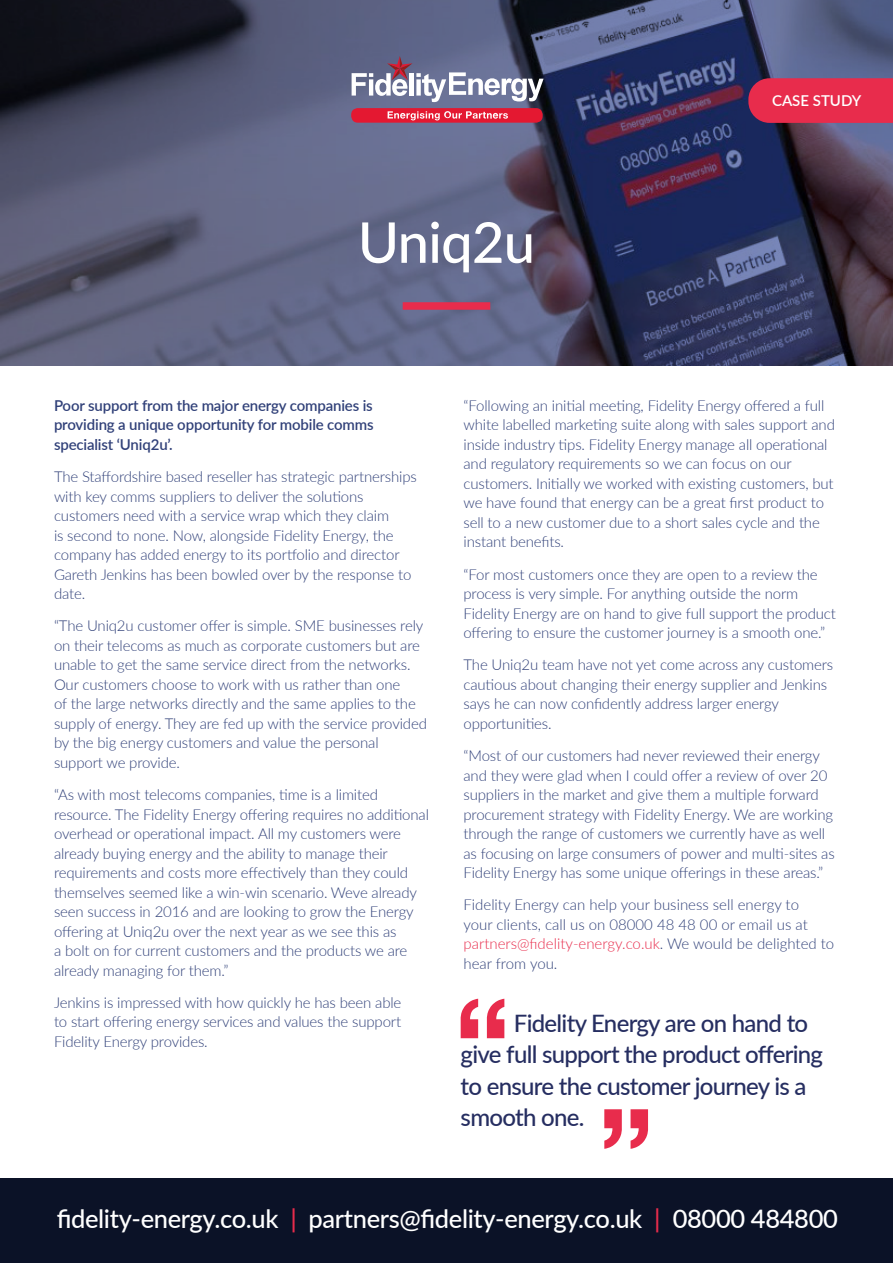
<style>
.page{position:relative;width:893px;height:1263px;background:#fff}
.page>*{position:absolute;margin:0;border:0;box-sizing:border-box;transform-origin:0 0}
.t1{font:500 56.25px "Lato";letter-spacing:-.015em;color:#fff}
.t2{font:500 25.5px "Lato";letter-spacing:-.015em;color:#fff}
.t3{font:500 24px/31.5px "Lato";letter-spacing:-.03em;color:#262e61}
.t4{font:300 15px/19.5px "Lato";letter-spacing:-.01em;color:#314179}
.t5{font:600 15px/19.5px "Lato";letter-spacing:-.01em;color:#314179;text-align:justify}
.t6{font:600 15px "Lato";color:#fff}
.s1{color:#e82c4c}
</style>
<div class="page">
<svg style="left:461px;top:999px;width:43px;height:39px"></svg>
<svg style="left:604px;top:1109px;width:44px;height:40px"></svg>
<svg style="left:0;top:0;width:893px;height:366px;background:#494d6b"></svg>
<div style="left:0;top:1179px;width:893px;height:84px;background:#0b1227"></div>
<svg style="left:748px;top:78px;width:145px;height:45px;background:#e02c4c"></svg>
<div style="left:351px;top:108px;width:192px;height:15px;background:#e41831;border-radius:7px"></div>
<svg style="left:388px;top:111px;width:120px;height:9px"></svg>
<svg style="left:352px;top:56px;width:192px;height:46px"></svg>
<div style="left:403px;top:302px;width:87px;height:8px;background:#e82c4c"></div>
<h1 class="t1" style="left:358px;top:202px;width:179px">Uniq2u</h1>
<p class="t6" style="left:772px;top:89px;width:91px">CASE STUDY</p>
<p class="t5" style="left:54px;top:395px;width:321px">Poor support from the major energy companies is providing a unique opportunity for mobile comms specialist ‘Uniq2u’.</p>
<p class="t4" style="left:54px;top:466px;width:364px">The Staffordshire based reseller has strategic partnerships with key comms suppliers to deliver the solutions customers need with a service wrap which they claim<br>is second to none. Now, alongside Fidelity Energy, the company has added energy to its portfolio and director Gareth Jenkins has been bowled over by the response to date.</p>
<p class="t4" style="left:54px;top:616px;width:374px">“The Uniq2u customer offer is simple. SME businesses rely on their telecoms as much as corporate customers but are unable to get the same service direct from the networks.<br>Our customers choose to work with us rather than one<br>of the large networks directly and the same applies to the supply of energy. They are fed up with the service provided by the big energy customers and value the personal support we provide.</p>
<p class="t4" style="left:54px;top:784px;width:377px">“As with most telecoms companies, time is a limited resource. The Fidelity Energy offering requires no additional overhead or operational impact. All my customers were already buying energy and the ability to manage their requirements and costs more effectively than they could themselves seemed like a win-win scenario. Weve already seen success in 2016 and are looking to grow the Energy offering at Uniq2u over the next year as we see this as<br>a bolt on for current customers and the products we are already managing for them.”</p>
<p class="t4" style="left:54px;top:992px;width:349px;text-align:justify">Jenkins is impressed with how quickly he has been able to start offering energy services and values the support Fidelity Energy provides.</p>
<p class="t4" style="left:463px;top:395px;width:373px">“Following an initial meeting, Fidelity Energy offered a full white labelled marketing suite along with sales support and inside industry tips. Fidelity Energy manage all operational and regulatory requirements so we can focus on our customers. Initially we worked with existing customers, but we have found that energy can be a great first product to sell to a new customer due to a short sales cycle and the instant benefits.</p>
<p class="t4" style="left:463px;top:564px;width:374px">“For most customers once they are open to a review the process is very simple. For anything outside the norm Fidelity Energy are on hand to give full support the product offering to ensure the customer journey is a smooth one.”</p>
<p class="t4" style="left:463px;top:655px;width:371px">The Uniq2u team have not yet come across any customers cautious about changing their energy supplier and Jenkins says he can now confidently address larger energy opportunities.</p>
<p class="t4" style="left:463px;top:745px;width:373px">“Most of our customers had never reviewed their energy and they were glad when I could offer a review of over 20 suppliers in the market and give them a multiple forward procurement strategy with Fidelity Energy. We are working through the range of customers we currently have as well as focusing on large consumers of power and multi-sites as Fidelity Energy has some unique offerings in these areas.”</p>
<p class="t4" style="left:463px;top:895px;width:372px">Fidelity Energy can help your business sell energy to<br>your clients, call us on 08000 48 48 00 or email us at <span class="s1">partners@fidelity-energy.co.uk</span>. We would be delighted to hear from you.</p>
<h3 class="t3" style="left:461px;top:1006px;width:364px;text-indent:53px">Fidelity Energy are on hand to give full support the product offering to ensure the customer journey is a smooth one.</h3>
<h2 class="t2" style="left:57px;top:1200px;width:783px">fidelity-energy.co.uk <span class="s1">|</span> partners@fidelity-energy.co.uk <span class="s1">|</span> 08000 484800</h2>
</div>
